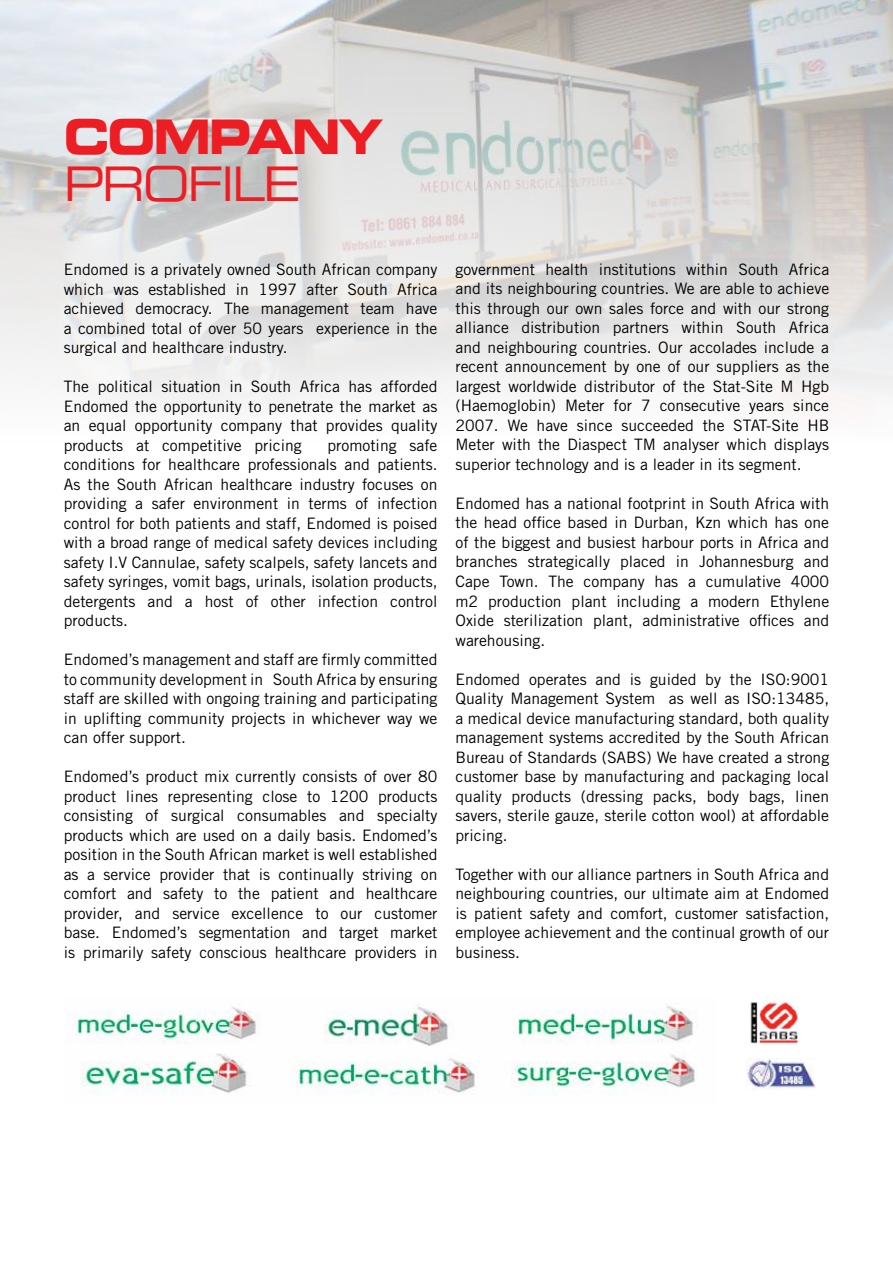
<style>
.page{position:relative;width:893px;height:1263px;background:#fff}
.page>*{position:absolute;margin:0;border:0;box-sizing:border-box;transform-origin:0 0}
.t1{font:48px "Eurostile LT Bold Extended Two";letter-spacing:-.05em;color:#ed1d24;scale:.9 1}
.t2{font:48px "Eurostile LT Extended Two";letter-spacing:-.05em;color:#ed1d24;scale:.9 1}
.t3{font:15.75px/19.5px "Trade Gothic LT Std";color:#000;text-align:justify}
</style>
<div class="page">
<img style="left:65px;top:1006px;width:633px;height:40px">
<img style="left:81px;top:1053px;width:617px;height:42px">
<img style="left:0;top:0;width:893px;height:409px">
<img style="left:750px;top:996px;width:48px;height:49px">
<img style="left:746px;top:1059px;width:70px;height:31px">
<h1 class="t1" style="left:64px;top:103px;width:357px">COMPANY</h1>
<h1 class="t2" style="left:64px;top:151px;width:264px">PROFILE</h1>
<p class="t3" style="left:64px;top:259px;width:375px">Endomed is a privately owned South African company which was established in 1997 after South Africa achieved democracy. The management team have a combined total of over 50 years experience in the surgical and healthcare industry.</p>
<p class="t3" style="left:64px;top:376px;width:375px">The political situation in South Africa has afforded Endomed the opportunity to penetrate the market as an equal opportunity company that provides quality products at competitive pricing</p>
<p class="t3" style="left:64px;top:435px;width:375px;text-indent:264px">promoting safe conditions for healthcare professionals and patients.<br>As the South African healthcare industry focuses on providing a safer environment in terms of infection control for both patients and staff, Endomed is poised with a broad range of medical safety devices including safety I.V Cannulae, safety scalpels, safety lancets and safety syringes, vomit bags, urinals, isolation products, detergents and a host of other infection control products.</p>
<p class="t3" style="left:64px;top:649px;width:375px">Endomed’s management and staff are firmly committed to community development in South Africa by ensuring staff are skilled with ongoing training and participating in uplifting community projects in whichever way we can offer support.</p>
<p class="t3" style="left:64px;top:766px;width:375px">Endomed’s product mix currently consists of over 80 product lines representing close to 1200 products consisting of surgical consumables and specialty products which are used on a daily basis. Endomed’s position in the South African market is well established as a service provider that is continually striving on comfort and safety to the patient and healthcare provider, and service excellence to our customer base. Endomed’s segmentation and target market is primarily safety conscious healthcare providers in</p>
<p class="t3" style="left:455px;top:259px;width:375px">government health institutions within South Africa and its neighbouring countries. We are able to achieve this through our own sales force and with our strong alliance distribution partners within South Africa and neighbouring countries. Our accolades include a recent announcement by one of our suppliers as the largest worldwide distributor of the Stat-Site M Hgb (Haemoglobin) Meter for 7 consecutive years since 2007. We have since succeeded the STAT-Site HB Meter with the Diaspect TM analyser which displays superior technology and is a leader in its segment.</p>
<p class="t3" style="left:455px;top:493px;width:375px">Endomed has a national footprint in South Africa with the head office based in Durban, Kzn which has one of the biggest and busiest harbour ports in Africa and branches strategically placed in Johannesburg and Cape Town. The company has a cumulative 4000 m2 production plant including a modern Ethylene Oxide sterilization plant, administrative offices and warehousing.</p>
<p class="t3" style="left:455px;top:669px;width:375px">Endomed operates and is guided by the ISO:9001<br>Quality Management System as well as ISO:13485, a medical device manufacturing standard, both quality management systems accredited by the South African Bureau of Standards (SABS) We have created a strong customer base by manufacturing and packaging local quality products (dressing packs, body bags, linen savers, sterile gauze, sterile cotton wool) at affordable pricing.</p>
<p class="t3" style="left:455px;top:864px;width:375px">Together with our alliance partners in South Africa and neighbouring countries, our ultimate aim at Endomed is patient safety and comfort, customer satisfaction, employee achievement and the continual growth of our business.</p>
</div>
